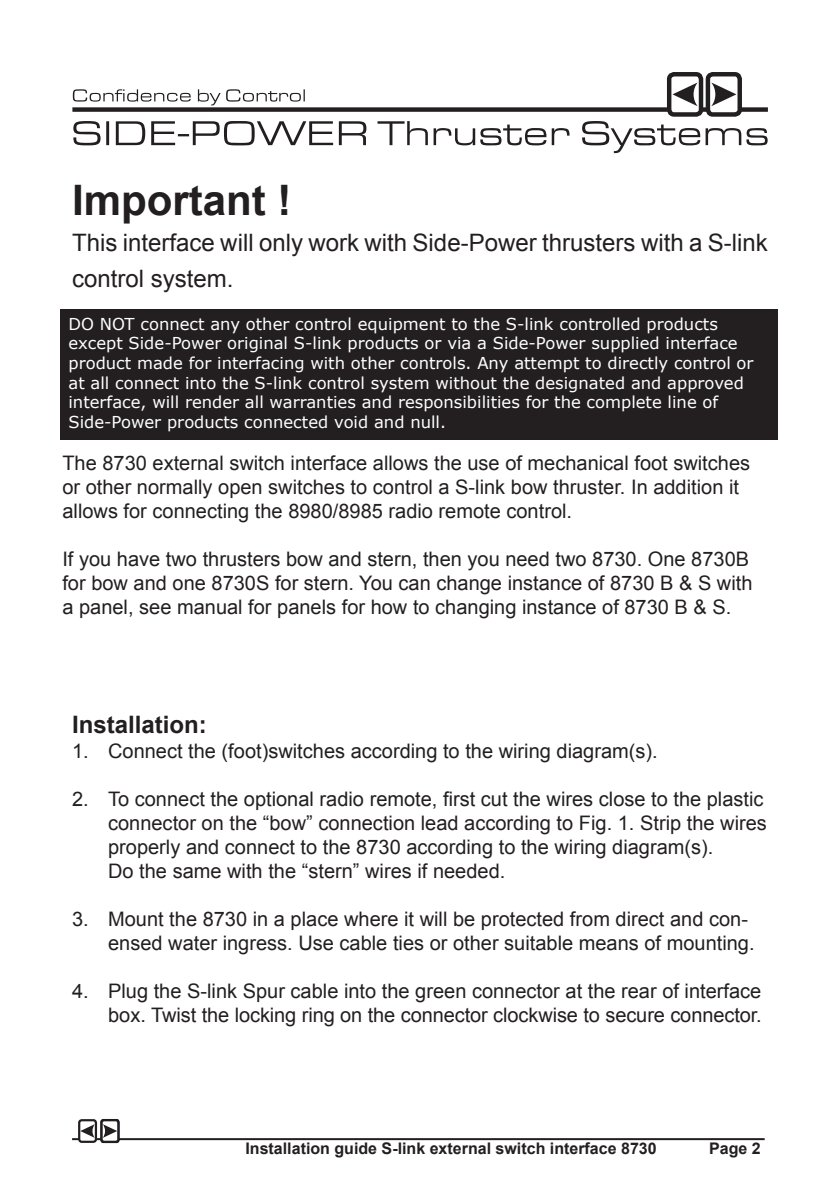
<style>
.page{position:relative;width:840px;height:1191px;background:#fff}
.page>*{position:absolute;margin:0;border:0;box-sizing:border-box;transform-origin:0 0}
.t1{font:700 42px "Arial";color:#231f20}
.t2{font:24px/36px "Arial";color:#231f20}
.t3{font:700 24px "Arial";color:#231f20}
.t4{font:20px/24px "Arial";color:#231f20}
.t5{font:16.4px/19.6px "Verdana";color:#fff}
.t6{font:700 16px "Arial";color:#231f20}
</style>
<div class="page">
<div style="left:72px;top:107px;width:695px;height:5px;background:#231f20"></div>
<div style="left:668px;top:74px;width:32px;height:40px;background:#fff;border-radius:5px"></div>
<div style="left:666px;top:72px;width:36px;height:45px;border:4px solid #231f20;border-radius:5px"></div>
<svg style="left:672px;top:82px;width:25px;height:24px"></svg>
<div style="left:707px;top:74px;width:32px;height:40px;background:#fff;border-radius:5px"></div>
<div style="left:705px;top:72px;width:36px;height:45px;border:4px solid #231f20;border-radius:5px"></div>
<svg style="left:710px;top:82px;width:26px;height:24px"></svg>
<svg style="left:73px;top:121px;width:293px;height:24px"></svg>
<svg style="left:377px;top:121px;width:390px;height:32px"></svg>
<svg style="left:73px;top:89px;width:231px;height:16px"></svg>
<hr style="left:72px;top:1138px;width:692px;height:2px;background:#231f20">
<div style="left:79px;top:1120px;width:17px;height:21px;background:#fff;border-radius:3px"></div>
<div style="left:78px;top:1119px;width:19px;height:23px;border:2px solid #231f20;border-radius:3px"></div>
<svg style="left:80px;top:1124px;width:15px;height:13px"></svg>
<svg style="left:100px;top:1119px;width:19px;height:24px"></svg>
<div style="left:101px;top:1120px;width:17px;height:21px;background:#fff;border-radius:3px"></div>
<div style="left:100px;top:1119px;width:19px;height:23px;border:2px solid #231f20;border-radius:3px"></div>
<svg style="left:103px;top:1124px;width:14px;height:13px"></svg>
<div style="left:60px;top:309px;width:717px;height:130px;background:#231f20"></div>
<p class="t1" style="left:72px;top:172px;width:221px">Important !</p>
<p class="t2" style="left:72px;top:225px;width:697px">This interface will only work with Side-Power thrusters with a S-link control system.</p>
<p class="t5" style="left:68px;top:314px;width:686px">DO NOT connect any other control equipment to the S-link controlled products except Side-Power original S-link products or via a Side-Power supplied interface product made for interfacing with other controls. Any attempt to directly control or at all connect into the S-link control system without the designated and approved interface, will render all warranties and responsibilities for the complete line of Side-Power products connected void and null.</p>
<p class="t4" style="left:62px;top:451px;width:688px">The 8730 external switch interface allows the use of mechanical foot switches</p>
<p class="t4" style="left:62px;top:475px;width:677px">or other normally open switches to control a S-link bow thruster. In addition it</p>
<p class="t4" style="left:62px;top:499px;width:511px">allows for connecting the 8980/8985 radio remote control.</p>
<p class="t4" style="left:62px;top:547px;width:691px">If you have two thrusters bow and stern, then you need two 8730. One 8730B for bow and one 8730S for stern. You can change instance of 8730 B &amp; S with a panel, see manual for panels for how to changing instance of 8730 B &amp; S.</p>
<p class="t3" style="left:72px;top:709px;width:136px">Installation:</p>
<p class="t4" style="left:72px;top:738px;width:587px">1. Connect the (foot)switches according to the wiring diagram(s).</p>
<p class="t4" style="left:108px;top:786px;width:660px;text-indent:-36px">2. To connect the optional radio remote, first cut the wires close to the plastic connector on the “bow” connection lead according to Fig. 1. Strip the wires properly and connect to the 8730 according to the wiring diagram(s).</p>
<p class="t4" style="left:108px;top:858px;width:398px">Do the same with the “stern” wires if needed.</p>
<p class="t4" style="left:108px;top:906px;width:647px;text-indent:-36px">3. Mount the 8730 in a place where it will be protected from direct and con&shy;ensed water ingress. Use cable ties or other suitable means of mounting.</p>
<p class="t4" style="left:72px;top:978px;width:691px;text-align:right">4. Plug the S-link Spur cable into the green connector at the rear of interface box. Twist the locking ring on the connector clockwise to secure connector.</p>
<p class="t6" style="left:245px;top:1138px;width:412px">Installation guide S-link external switch interface 8730</p>
<p class="t6" style="left:708px;top:1138px;width:53px">Page 2</p>
</div>
